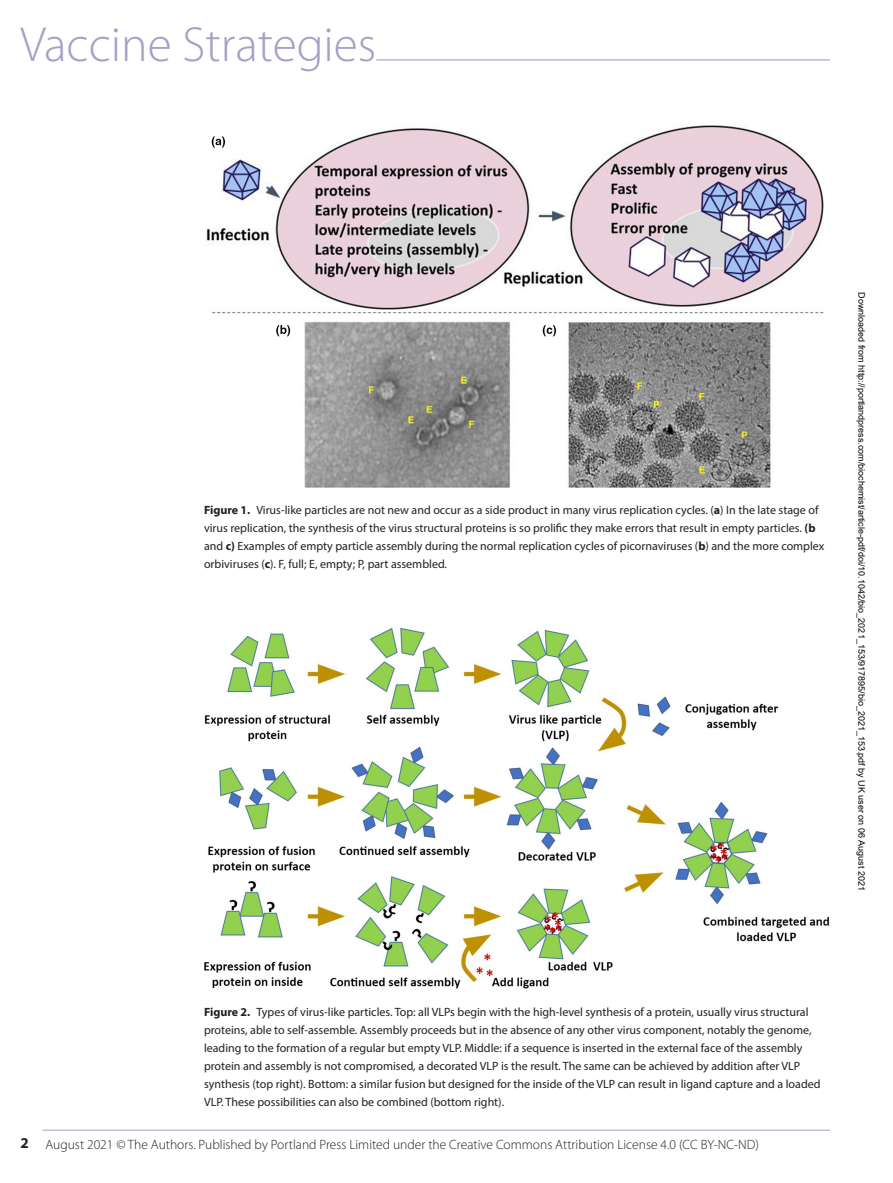
<style>
.page{position:relative;width:893px;height:1183px;background:#fff}
.page>*{position:absolute;margin:0;border:0;box-sizing:border-box;transform-origin:0 0}
.t1{font:300 49.5px "Myriad Pro";color:#a4a0c6}
.t2{font:300 13.5px "Myriad Pro";color:#231f20}
.t3{font:12px/18px "Myriad Pro";color:#231f20}
.t4{font:9px "Arial";color:#000}
.s1{font-weight:700}
.s2{font-weight:700;font-size:15px}
</style>
<div class="page">
<hr style="left:43px;top:1129px;width:787px;height:1px;background:#a4a0c6">
<hr style="left:376px;top:59px;width:454px;height:1px;background:#a4a0c6">
<img style="left:206px;top:125px;width:618px;height:362px">
<img style="left:204px;top:626px;width:626px;height:362px">
<h1 class="t1" style="left:20px;top:14px;width:357px">Vaccine Strategies</h1>
<p class="t3" style="left:204px;top:500px;width:622px"><span class="s1">Figure 1.</span> Virus-like particles are not new and occur as a side product in many virus replication cycles. (<span class="s1">a</span>) In the late stage of virus replication, the synthesis of the virus structural proteins is so prolific they make errors that result in empty particles. <span class="s1">(b </span>and <span class="s1">c)</span> Examples of empty particle assembly during the normal replication cycles of picornaviruses (<span class="s1">b</span>) and the more complex orbiviruses (<span class="s1">c</span>). F, full; E, empty; P, part assembled.</p>
<p class="t4" style="left:865px;top:292px;width:600px;rotate:90deg">Downloaded from http://portlandpress.com/biochemist/article-pdf/doi/10.1042/bio_2021_153/917895/bio_2021_153.pdf by UK user on 06 August 2021</p>
<p class="t3" style="left:204px;top:1002px;width:618px"><span class="s1">Figure 2.</span> Types of virus-like particles. Top: all VLPs begin with the high-level synthesis of a protein, usually virus structural proteins, able to self-assemble. Assembly proceeds but in the absence of any other virus component, notably the genome, leading to the formation of a regular but empty VLP. Middle: if a sequence is inserted in the external face of the assembly protein and assembly is not compromised, a decorated VLP is the result. The same can be achieved by addition after VLP synthesis (top right). Bottom: a similar fusion but designed for the inside of the VLP can result in ligand capture and a loaded VLP. These possibilities can also be combined (bottom right).</p>
<p class="t2" style="left:20px;top:1135px;width:740px"><span class="s2">2</span> August 2021 © The Authors. Published by Portland Press Limited under the Creative Commons Attribution License 4.0 (CC BY-NC-ND)</p>
</div>
